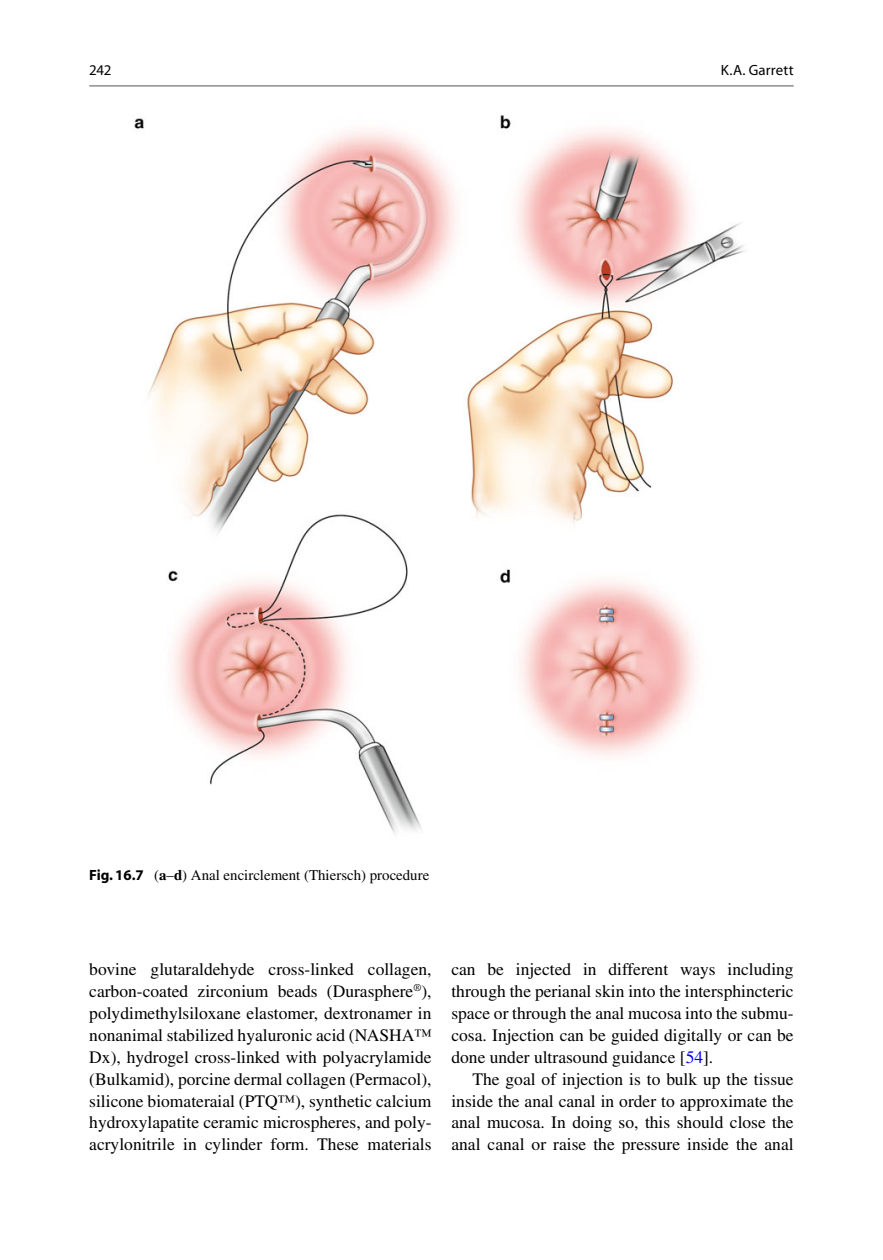
<style>
.page{position:relative;width:883px;height:1260px;background:#fff}
.page>*{position:absolute;margin:0;border:0;box-sizing:border-box;transform-origin:0 0}
.t1{font:17.5px/21.9px "Gxbjbh Gxdlmq Times";color:#000;text-align:justify}
.t2{font:14.88px "Gxbjbh Gxdlmq Times";color:#000}
.t3{font:14.88px "Vpldrv Frsstj Myriad";letter-spacing:.005em;color:#000}
.s1{font-family:"Pknjhv Rfrxcv Myriad";font-weight:700}
.s2{font-family:"Qdfkxn Xgfrnj Times";font-weight:700}
.s3{color:#0000fa}
</style>
<div class="page">
<img style="left:134px;top:115px;width:611px;height:719px">
<hr style="left:89px;top:85px;width:705px;height:2px;background:#9c9c9c">
<p class="t3" style="left:89px;top:64px;width:24px">242</p>
<p class="t3" style="left:721px;top:64px;width:74px">K.A. Garrett</p>
<p class="t2" style="left:89px;top:869px;width:342px"><span class="s1">Fig. 16.7</span> ( <span class="s2">a</span> – <span class="s2">d</span> ) Anal encirclement (Thiersch) procedure</p>
<p class="t1" style="left:89px;top:960px;width:344px">bovine glutaraldehyde cross-linked collagen, carbon- coated zirconium beads (Durasphere <sup>®</sup> ), polydimethylsiloxane elastomer, dextronamer in nonanimal stabilized hyaluronic acid (NASHA™ Dx), hydrogel cross-linked with polyacrylamide (Bulkamid), porcine dermal collagen (Permacol), silicone biomateraial (PTQ™), synthetic calcium hydroxylapatite ceramic microspheres, and poly&shy;acrylonitrile in cylinder form. These materials</p>
<p class="t1" style="left:451px;top:960px;width:344px">can be injected in different ways including through the perianal skin into the intersphincteric space or through the anal mucosa into the submu&shy;cosa. Injection can be guided digitally or can be done under ultrasound guidance [ <span class="s3">54</span> ].</p>
<p class="t1" style="left:451px;top:1070px;width:344px;text-indent:21px">The goal of injection is to bulk up the tissue inside the anal canal in order to approximate the anal mucosa. In doing so, this should close the anal canal or raise the pressure inside the anal</p>
</div>
